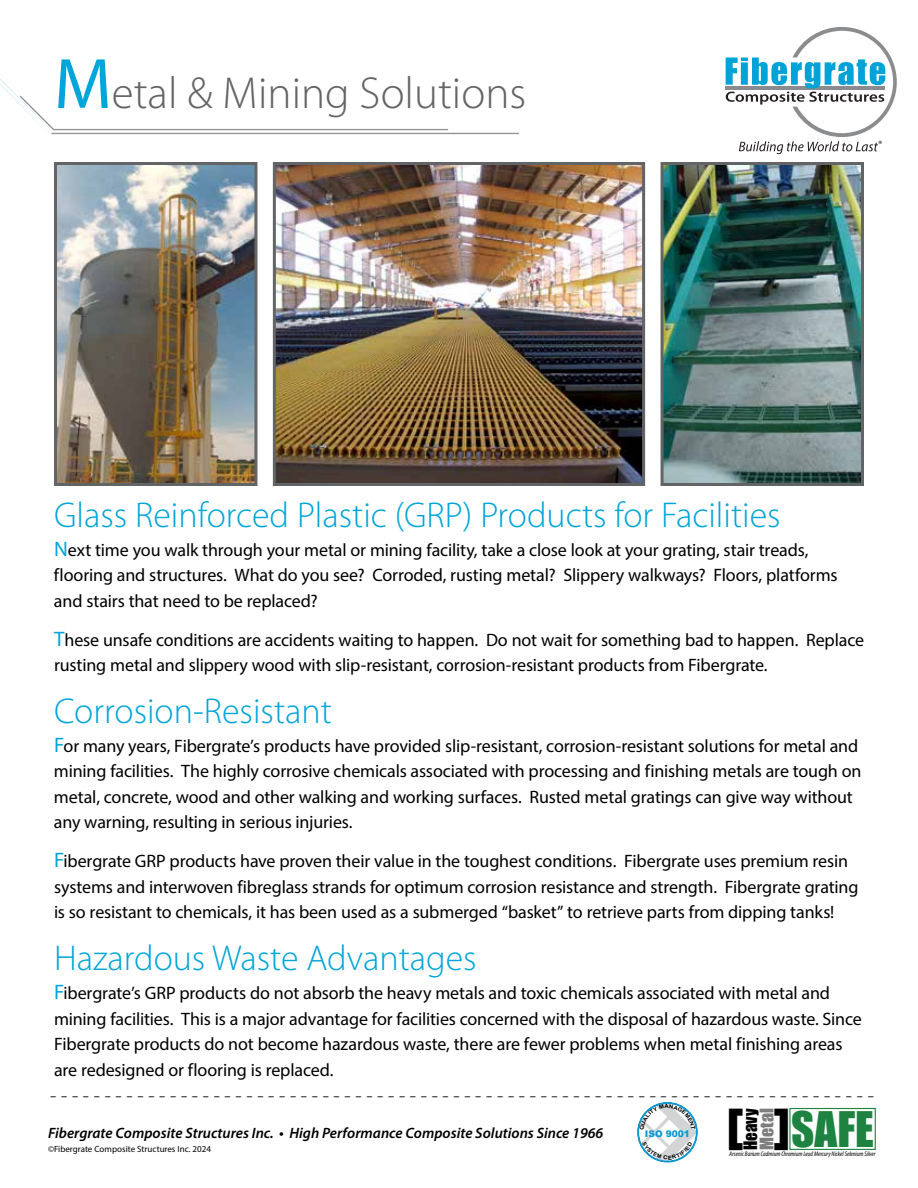
<style>
.page{position:relative;width:918px;height:1188px;background:#fff}
.page>*{position:absolute;margin:0;border:0;box-sizing:border-box;transform-origin:0 0}
.t1{font:300 45px "Myriad Pro";color:#636466}
.t2{font:45px "Impact";color:#1e8341}
.t3{font:900 45px "Arial";color:#000}
.t4{font:300 36px "Myriad Pro";color:#00a5d9}
.t5{font:21px "Myriad Pro";color:#58595b}
.t6{font:18px/25.5px "Myriad Pro";letter-spacing:-.01em;color:#000}
.t7{font:17.25px "Impact";color:#7e7e7e;scale:1.04 1}
.t8{font:17.1px "Impact";color:#000}
.t9{font:italic 600 15px "Myriad Pro";color:#000}
.t10{font:900 9.15px "Arial";color:#0999d6}
.t11{font:9px "Myriad Pro";color:#000}
.t12{font:9px "Myriad Pro";color:#010101}
.t13{font:italic condensed 6.75px "Myriad Pro";color:#000}
.s1{font-weight:400;font-size:72px;color:#00a5d9}
.s2{font-size:21px;color:#00a5d9}
.s3{font-size:21px;color:#00a3d8}
</style>
<div class="page">
<hr style="left:725px;top:87px;width:160px;height:3px;background:#898b8e">
<svg style="left:726px;top:27px;width:171px;height:127px"></svg>
<hr style="left:51px;top:133px;width:468px;height:1px;background:#949495">
<hr style="left:53px;top:129px;width:395px;height:1px;background:#949495">
<svg style="left:0;top:79px;width:58px;height:56px"></svg>
<div style="left:789px;top:1108px;width:87px;height:42px;background:#fff;border:1px solid #1e8341"></div>
<img style="left:58px;top:166px;width:195px;height:316px">
<div style="left:54px;top:162px;width:203px;height:324px;border:3px solid #636466"></div>
<img style="left:665px;top:166px;width:195px;height:316px">
<div style="left:661px;top:162px;width:203px;height:324px;border:3px solid #636466"></div>
<img style="left:277px;top:166px;width:364px;height:316px">
<div style="left:273px;top:162px;width:372px;height:324px;border:3px solid #636466"></div>
<svg style="left:638px;top:1103px;width:59px;height:59px"></svg>
<h1 class="t1" style="left:54px;top:66px;width:474px"><span class="s1">M</span>etal &amp; Mining Solutions</h1>
<p class="t12" style="left:879px;top:138px;width:5px">®</p>
<h2 class="t4" style="left:54px;top:493px;width:728px">Glass Reinforced Plastic (GRP) Products for Facilities</h2>
<p class="t6" style="left:54px;top:537px;width:785px"><span class="s2">N</span>ext time you walk through your metal or mining facility, take a close look at your grating, stair treads, flooring and structures. What do you see? Corroded, rusting metal? Slippery walkways? Floors, platforms and stairs that need to be replaced?</p>
<p class="t6" style="left:54px;top:627px;width:812px"><span class="s3">T</span>hese unsafe conditions are accidents waiting to happen. Do not wait for something bad to happen. Replace rusting metal and slippery wood with slip-resistant, corrosion-resistant products from Fibergrate.</p>
<h2 class="t4" style="left:54px;top:689px;width:279px">Corrosion-Resistant</h2>
<p class="t6" style="left:54px;top:733px;width:809px"><span class="s2">F</span>or many years, Fibergrate’s products have provided slip-resistant, corrosion-resistant solutions for metal and mining facilities. The highly corrosive chemicals associated with processing and finishing metals are tough on metal, concrete, wood and other walking and working surfaces. Rusted metal gratings can give way without any warning, resulting in serious injuries.</p>
<p class="t6" style="left:54px;top:848px;width:806px"><span class="s2">F</span>ibergrate GRP products have proven their value in the toughest conditions. Fibergrate uses premium resin systems and interwoven fibreglass strands for optimum corrosion resistance and strength. Fibergrate grating is so resistant to chemicals, it has been used as a submerged “basket” to retrieve parts from dipping tanks!</p>
<h2 class="t4" style="left:54px;top:936px;width:424px">Hazardous Waste Advantages</h2>
<p class="t6" style="left:54px;top:980px;width:809px"><span class="s2">F</span>ibergrate’s GRP products do not absorb the heavy metals and toxic chemicals associated with metal and mining facilities. This is a major advantage for facilities concerned with the disposal of hazardous waste. Since Fibergrate products do not become hazardous waste, there are fewer problems when metal finishing areas are redesigned or flooring is replaced.</p>
<p class="t5" style="left:874px;top:1111px;width:825px;rotate:-180deg">- - - - - - - - - - - - - - - - - - - - - - - - - - - - - - - - - - - - - - - - - - - - - - - - - - - - - - - - - - - - - - - - - - - - - - -- - - - -</p>
<h1 class="t3" style="left:726px;top:1092px;width:67px">[ ]</h1>
<p class="t13" style="left:729px;top:1149px;width:148px">Arsenic Barium Cadmium Chromium Lead Mercury Nickel Selenium Silver</p>
<p class="t8" style="left:737px;top:1150px;width:43px;rotate:-90deg">Heavy</p>
<p class="t7" style="left:753px;top:1150px;width:41px;rotate:-90deg">Metal</p>
<h1 class="t2" style="left:791px;top:1094px;width:84px">SAFE</h1>
<p class="t9" style="left:48px;top:1123px;width:557px">Fibergrate Composite Structures Inc. • High Performance Composite Solutions Since 1966</p>
<p class="t10" style="left:645px;top:1127px;width:47px">ISO 9001</p>
<p class="t11" style="left:48px;top:1144px;width:165px">©Fibergrate Composite Structures Inc. 2024</p>
</div>
